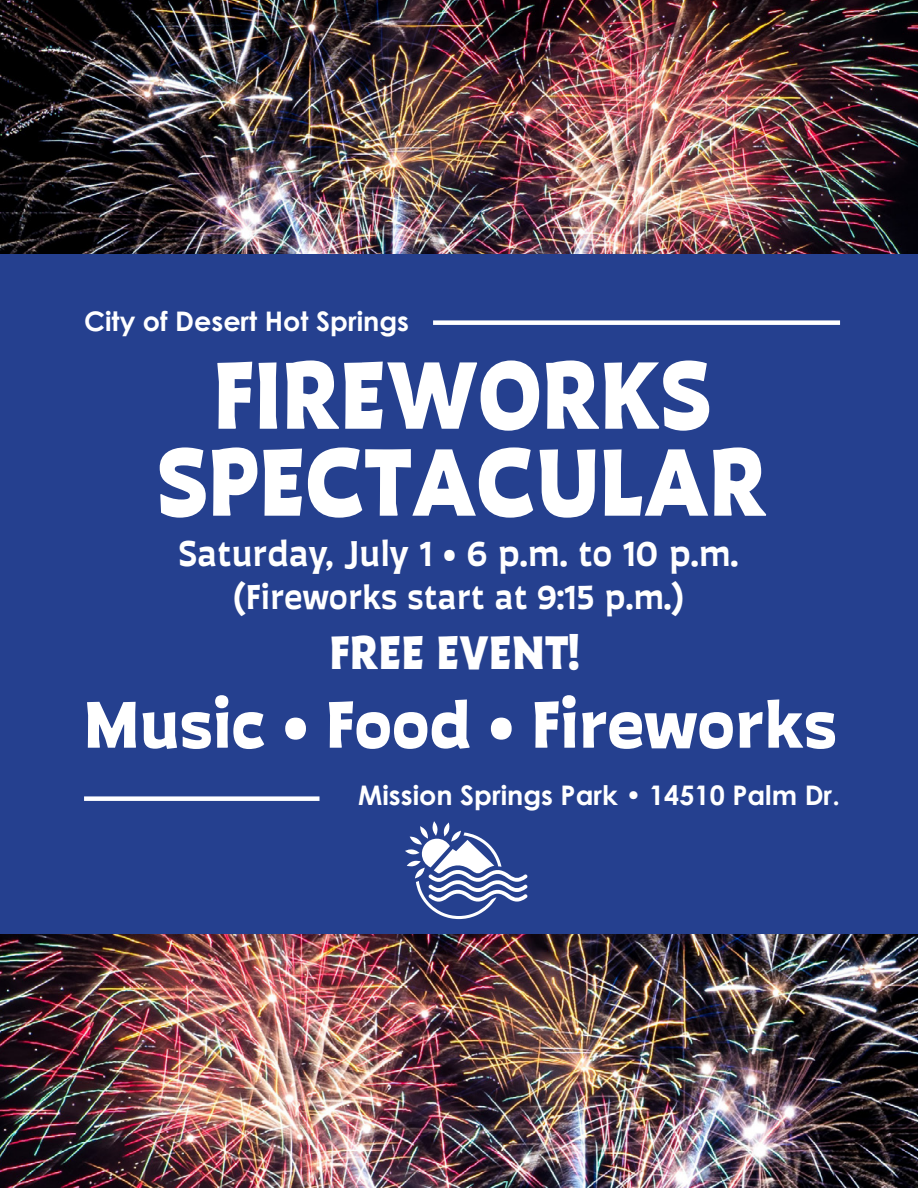
<style>
.page{position:relative;width:918px;height:1188px;background:#fff}
.page>*{position:absolute;margin:0;border:0;box-sizing:border-box;transform-origin:0 0}
.t1{font:900 97.5px/87px "Auster";color:#fff;text-align:center}
.t2{font:900 67.5px "Auster";color:#fff}
.t3{font:900 48px "Auster";color:#fff}
.t4{font:600 37.5px "Auster";color:#fff}
.t5{font:600 36px "Auster";color:#fff}
.t6{font:700 27px "Century Gothic Pro";color:#fff}
</style>
<div class="page">
<img style="left:0;top:0;width:918px;height:254px">
<img style="left:0;top:934px;width:918px;height:254px">
<div style="left:0;top:254px;width:918px;height:680px;background:#25408f"></div>
<div style="left:433px;top:320px;width:407px;height:5px;background:#fff"></div>
<div style="left:84px;top:796px;width:236px;height:5px;background:#fff"></div>
<svg style="left:405px;top:821px;width:122px;height:98px"></svg>
<p class="t6" style="left:84px;top:305px;width:327px">City of Desert Hot Springs</p>
<h1 class="t1" style="left:157px;top:352px;width:611px">FIREWORKS<br>SPECTACULAR</h1>
<h3 class="t4" style="left:179px;top:532px;width:561px">Saturday, July 1 • 6 p.m. to 10 p.m.</h3>
<h3 class="t5" style="left:233px;top:576px;width:452px">(Fireworks start at 9:15 p.m.)</h3>
<h3 class="t3" style="left:330px;top:624px;width:251px">FREE EVENT!</h3>
<h2 class="t2" style="left:84px;top:684px;width:755px">Music • Food • Fireworks</h2>
<p class="t6" style="left:358px;top:778px;width:483px">Mission Springs Park • 14510 Palm Dr.</p>
</div>
